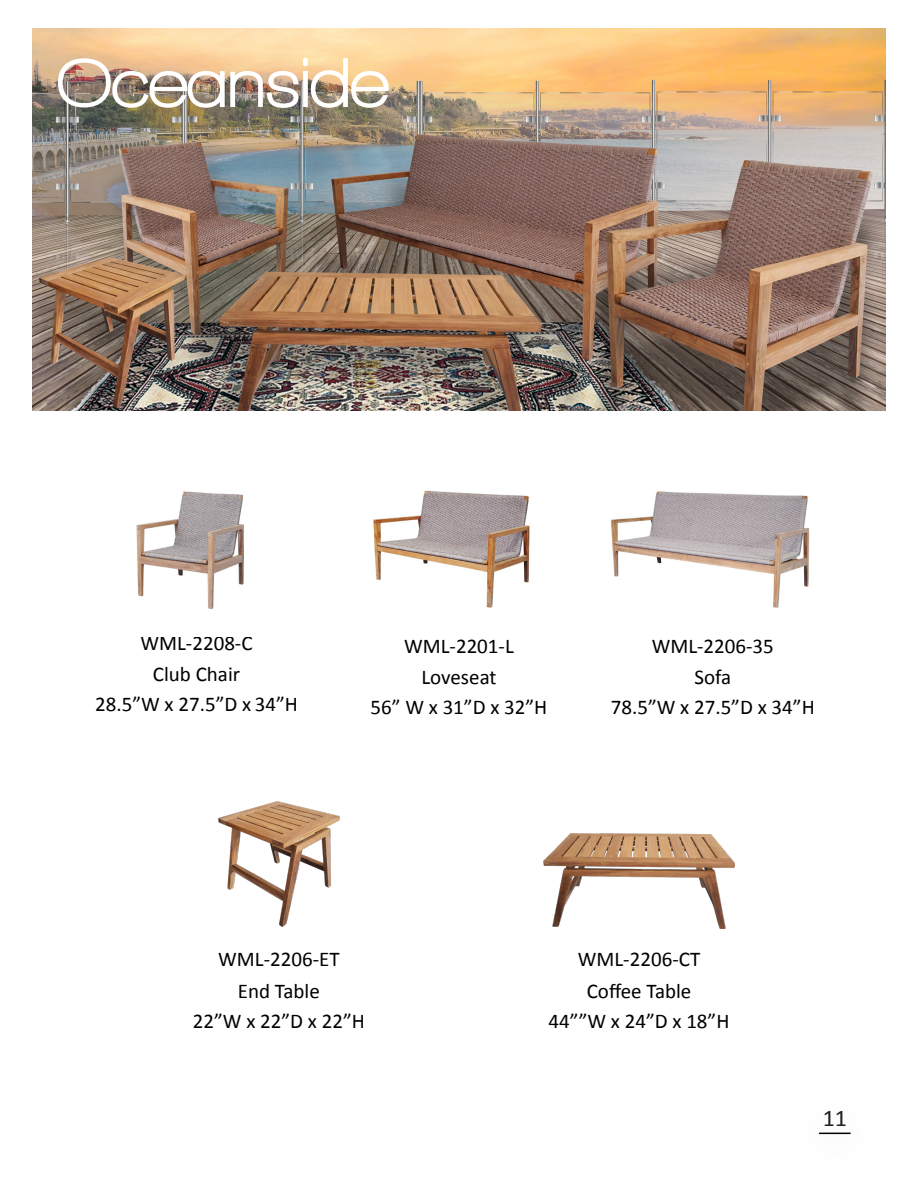
<style>
.page{position:relative;width:918px;height:1188px;background:#fff}
.page>*{position:absolute;margin:0;border:0;box-sizing:border-box;transform-origin:0 0}
.t1{font:800 72px "Walkway";color:#fff}
.t2{font:24px "Calibri";color:#231f20}
.t3{font:21px "Calibri";color:#000}
</style>
<div class="page">
<img style="left:32px;top:28px;width:854px;height:383px">
<img style="left:544px;top:833px;width:191px;height:96px">
<img style="left:219px;top:802px;width:120px;height:125px">
<hr style="left:819px;top:1133px;width:32px;height:1px;background:#000">
<img style="left:373px;top:490px;width:157px;height:118px">
<img style="left:610px;top:491px;width:200px;height:117px">
<img style="left:136px;top:491px;width:108px;height:119px">
<p class="t1" style="left:57px;top:44px;width:333px">Oceanside</p>
<p class="t3" style="left:141px;top:630px;width:114px">WML-2208-C</p>
<p class="t3" style="left:153px;top:661px;width:89px">Club Chair</p>
<p class="t3" style="left:95px;top:691px;width:204px">28.5”W x 27.5”D x 34”H</p>
<p class="t3" style="left:404px;top:633px;width:111px">WML-2201-L</p>
<p class="t3" style="left:421px;top:664px;width:77px">Loveseat</p>
<p class="t3" style="left:371px;top:694px;width:178px">56” W x 31”D x 32”H</p>
<p class="t3" style="left:652px;top:633px;width:124px">WML-2206-35</p>
<p class="t3" style="left:694px;top:664px;width:38px">Sofa</p>
<p class="t3" style="left:611px;top:694px;width:205px">78.5”W x 27.5”D x 34”H</p>
<p class="t3" style="left:218px;top:946px;width:123px">WML-2206-ET</p>
<p class="t3" style="left:238px;top:978px;width:84px">End Table</p>
<p class="t3" style="left:193px;top:1008px;width:174px">22”W x 22”D x 22”H</p>
<p class="t3" style="left:578px;top:946px;width:124px">WML-2206-CT</p>
<p class="t3" style="left:587px;top:978px;width:106px">Coffee Table</p>
<p class="t3" style="left:549px;top:1008px;width:182px">44””W x 24”D x 18”H</p>
<p class="t2" style="left:823px;top:1103px;width:26px">11</p>
</div>
